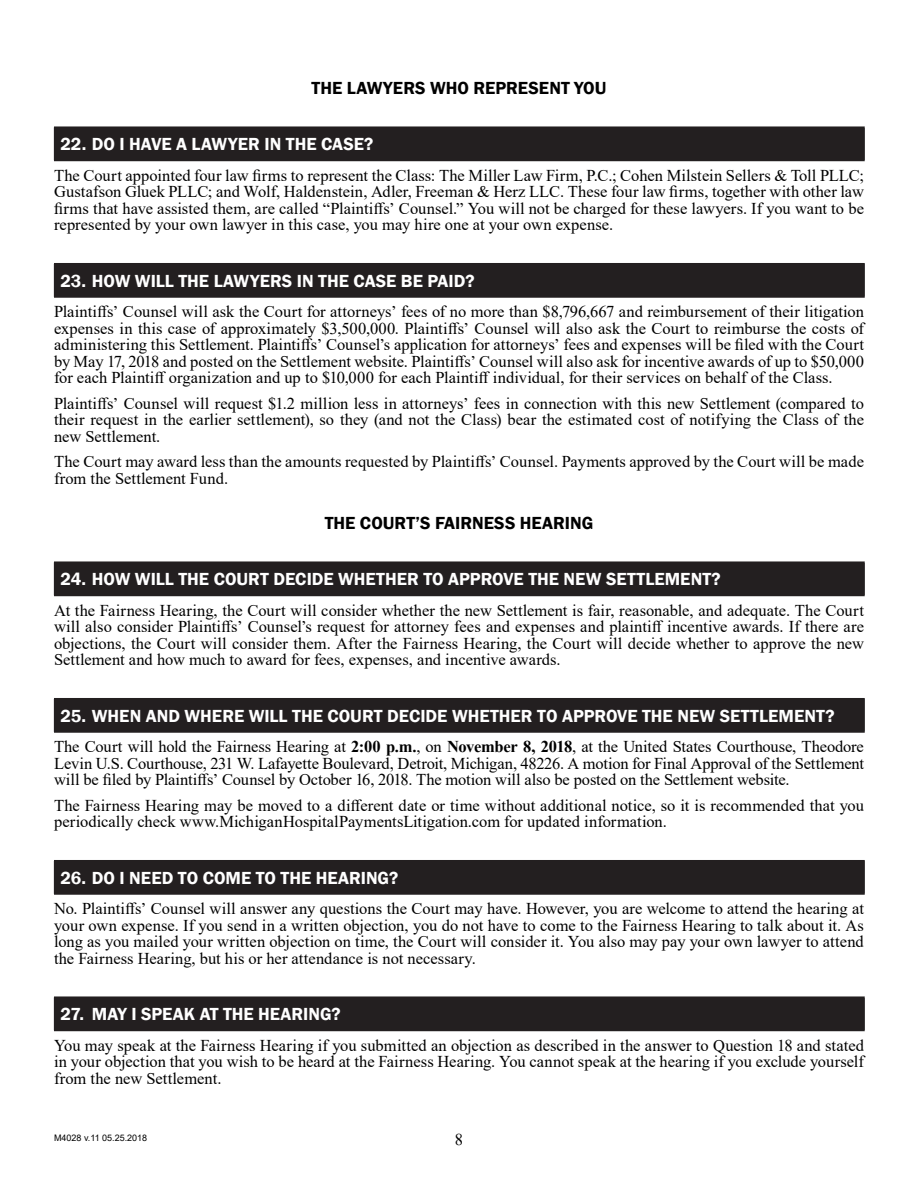
<style>
.page{position:relative;width:918px;height:1188px;background:#fff}
.page>*{position:absolute;margin:0;border:0;box-sizing:border-box;transform-origin:0 0}
.t1{font:600 18px "Franklin Gothic";color:#fff}
.Body_Copy{font:600 18px "Franklin Gothic";color:#000}
.Black_H1{font:600 18px "Franklin Gothic";color:#000}
.Body_Copy-2{font:16.5px/16.5px "Times New Roman";color:#000;text-align:justify}
.t2{font:9px "Arial";color:#000}
.s1{font-weight:700}
</style>
<div class="page">
<div style="left:54px;top:127px;width:810px;height:34px;background:#231f20"></div>
<hr style="left:864px;top:127px;width:1px;height:33px;background:#231f20">
<hr style="left:54px;top:160px;width:811px;height:1px;background:#231f20">
<div style="left:54px;top:263px;width:810px;height:34px;background:#231f20"></div>
<hr style="left:54px;top:263px;width:811px;height:1px;background:#231f20">
<hr style="left:864px;top:264px;width:1px;height:33px;background:#231f20">
<hr style="left:54px;top:297px;width:811px;height:1px;background:#231f20">
<div style="left:54px;top:562px;width:810px;height:34px;background:#231f20"></div>
<hr style="left:864px;top:562px;width:1px;height:33px;background:#231f20">
<hr style="left:54px;top:595px;width:811px;height:1px;background:#231f20">
<div style="left:54px;top:698px;width:810px;height:34px;background:#231f20"></div>
<hr style="left:54px;top:698px;width:811px;height:1px;background:#231f20">
<hr style="left:864px;top:699px;width:1px;height:33px;background:#231f20">
<hr style="left:54px;top:732px;width:811px;height:1px;background:#231f20">
<div style="left:54px;top:860px;width:810px;height:34px;background:#231f20"></div>
<hr style="left:54px;top:860px;width:811px;height:1px;background:#231f20">
<hr style="left:864px;top:861px;width:1px;height:33px;background:#231f20">
<hr style="left:54px;top:894px;width:811px;height:1px;background:#231f20">
<div style="left:54px;top:997px;width:810px;height:34px;background:#231f20"></div>
<hr style="left:864px;top:997px;width:1px;height:33px;background:#231f20">
<hr style="left:54px;top:1030px;width:811px;height:1px;background:#231f20">
<p class="Body_Copy" style="left:312px;top:77px;width:296px">THE LAWYERS WHO REPRESENT YOU</p>
<p class="t1" style="left:60px;top:133px;width:315px">22. DO I HAVE A LAWYER IN THE CASE?</p>
<p class="Body_Copy-2" style="left:54px;top:166px;width:812px">The Court appointed four law firms to represent the Class: The Miller Law Firm, P.C.; Cohen Milstein Sellers &amp; Toll PLLC; Gustafson Gluek PLLC; and Wolf, Haldenstein, Adler, Freeman &amp; Herz LLC. These four law firms, together with other law firms that have assisted them, are called “Plaintiffs’ Counsel.” You will not be charged for these lawyers. If you want to be represented by your own lawyer in this case, you may hire one at your own expense.</p>
<p class="t1" style="left:60px;top:270px;width:416px">23. HOW WILL THE LAWYERS IN THE CASE BE PAID?</p>
<p class="Body_Copy-2" style="left:54px;top:303px;width:812px">Plaintiffs’ Counsel will ask the Court for attorneys’ fees of no more than $8,796,667 and reimbursement of their litigation expenses in this case of approximately $3,500,000. Plaintiffs’ Counsel will also ask the Court to reimburse the costs of administering this Settlement. Plaintiffs’ Counsel’s application for attorneys’ fees and expenses will be filed with the Court by May 17, 2018 and posted on the Settlement website. Plaintiffs’ Counsel will also ask for incentive awards of up to $50,000 for each Plaintiff organization and up to $10,000 for each Plaintiff individual, for their services on behalf of the Class.</p>
<p class="Body_Copy-2" style="left:54px;top:394px;width:812px">Plaintiffs’ Counsel will request $1.2 million less in attorneys’ fees in connection with this new Settlement (compared to their request in the earlier settlement), so they (and not the Class) bear the estimated cost of notifying the Class of the new Settlement.</p>
<p class="Body_Copy-2" style="left:54px;top:453px;width:812px">The Court may award less than the amounts requested by Plaintiffs’ Counsel. Payments approved by the Court will be made from the Settlement Fund.</p>
<p class="Black_H1" style="left:325px;top:512px;width:270px">THE COURT’S FAIRNESS HEARING</p>
<p class="t1" style="left:60px;top:568px;width:662px">24. HOW WILL THE COURT DECIDE WHETHER TO APPROVE THE NEW SETTLEMENT?</p>
<p class="Body_Copy-2" style="left:54px;top:601px;width:812px">At the Fairness Hearing, the Court will consider whether the new Settlement is fair, reasonable, and adequate. The Court will also consider Plaintiffs’ Counsel’s request for attorney fees and expenses and plaintiff incentive awards. If there are objections, the Court will consider them. After the Fairness Hearing, the Court will decide whether to approve the new Settlement and how much to award for fees, expenses, and incentive awards.</p>
<p class="t1" style="left:60px;top:705px;width:776px">25. WHEN AND WHERE WILL THE COURT DECIDE WHETHER TO APPROVE THE NEW SETTLEMENT?</p>
<p class="Body_Copy-2" style="left:54px;top:738px;width:812px">The Court will hold the Fairness Hearing at <span class="s1">2:00 p.m.</span>, on <span class="s1">November 8, 2018</span>, at the United States Courthouse, Theodore Levin U.S. Courthouse, 231 W. Lafayette Boulevard, Detroit, Michigan, 48226. A motion for Final Approval of the Settlement will be filed by Plaintiffs’ Counsel by October 16, 2018. The motion will also be posted on the Settlement website.</p>
<p class="Body_Copy-2" style="left:54px;top:796px;width:811px">The Fairness Hearing may be moved to a different date or time without additional notice, so it is recommended that you periodically check www.MichiganHospitalPaymentsLitigation.com for updated information.</p>
<p class="t1" style="left:60px;top:867px;width:340px">26. DO I NEED TO COME TO THE HEARING?</p>
<p class="Body_Copy-2" style="left:54px;top:900px;width:812px">No. Plaintiffs’ Counsel will answer any questions the Court may have. However, you are welcome to attend the hearing at your own expense. If you send in a written objection, you do not have to come to the Fairness Hearing to talk about it. As long as you mailed your written objection on time, the Court will consider it. You also may pay your own lawyer to attend the Fairness Hearing, but his or her attendance is not necessary.</p>
<p class="t1" style="left:60px;top:1003px;width:282px">27. MAY I SPEAK AT THE HEARING?</p>
<p class="Body_Copy-2" style="left:54px;top:1036px;width:812px">You may speak at the Fairness Hearing if you submitted an objection as described in the answer to Question 18 and stated in your objection that you wish to be heard at the Fairness Hearing. You cannot speak at the hearing if you exclude yourself from the new Settlement.</p>
<p class="t2" style="left:54px;top:1131px;width:95px">M4028 v.11 05.25.2018</p>
<p class="Body_Copy-2" style="left:455px;top:1131px;width:10px">8</p>
</div>
